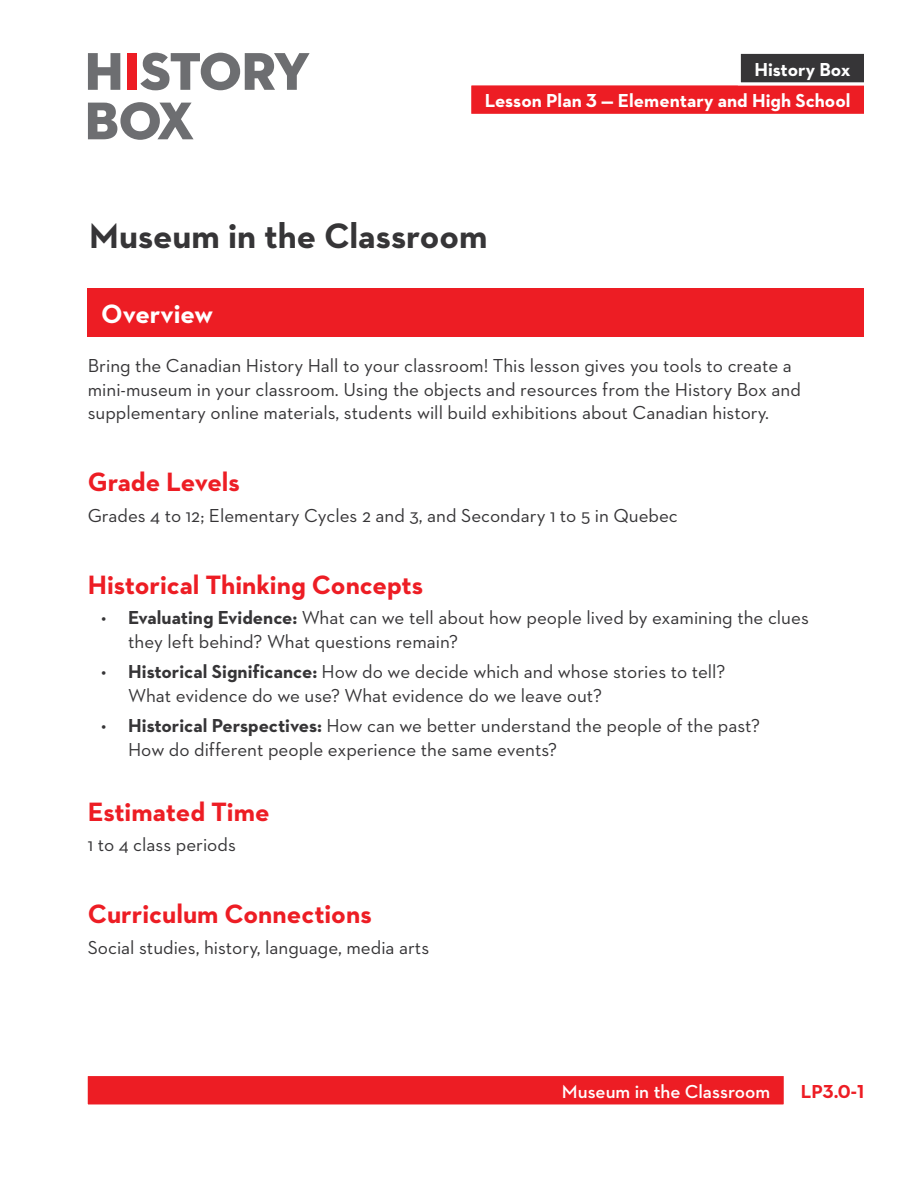
<style>
.page{position:relative;width:918px;height:1188px;background:#fff}
.page>*{position:absolute;margin:0;border:0;box-sizing:border-box;transform-origin:0 0}
.H2_-_Section_Titles{font:54px/49.5px "Neutraface 2 Display Titling";letter-spacing:-.015em;color:#6d6e71}
.H1_-_Document_Title{font:700 36px "Neutraface 2 Text";color:#363537}
.H2_-_Section_Titles-2{font:700 27px "Neutraface 2 Text";color:#ed1d24}
.H2_-_Section_Titles-3{font:700 27px "Neutraface 2 Text";color:#fff}
.P_-_Body_Text{font:19.2px/23.7px "Neutraface 2 Text";color:#363537}
.P_-_Body_-_Bullets{font:19.2px/23.7px "Neutraface 2 Text";color:#363537}
.H_-_Header_Title{font:700 19.2px "Neutraface 2 Text";color:#fff}
.t1{font:600 19.2px "Neutraface 2 Text";color:#fff}
.t2{font:700 19.2px "Neutraface 2 Text";color:#ed1d24}
.s1{color:#ed1d24}
.s2{font-weight:700}
</style>
<div class="page">
<div style="left:86px;top:1075px;width:699px;height:31px;background:#ed1d24"></div>
<div style="left:85px;top:1073px;width:702px;height:34px;border:3px solid #fff"></div>
<div style="left:470px;top:84px;width:396px;height:31px;background:#ed1d24"></div>
<div style="left:468px;top:82px;width:399px;height:35px;border:3px solid #fff"></div>
<div style="left:88px;top:289px;width:776px;height:48px;background:#ed1d24"></div>
<div style="left:739px;top:52px;width:127px;height:32px;background:#363537"></div>
<div style="left:738px;top:51px;width:129px;height:34px;border:3px solid #fff"></div>
<h2 class="H2_-_Section_Titles" style="left:85px;top:47px;width:226px">H<span class="s1">I</span>STORY<br>BOX</h2>
<p class="H_-_Header_Title" style="left:754px;top:57px;width:98px">History Box</p>
<p class="H_-_Header_Title" style="left:485px;top:88px;width:367px">Lesson Plan 3 — Elementary and High School</p>
<h1 class="H1_-_Document_Title" style="left:89px;top:213px;width:400px">Museum in the Classroom</h1>
<h2 class="H2_-_Section_Titles-3" style="left:101px;top:297px;width:113px">Overview</h2>
<p class="P_-_Body_Text" style="left:88px;top:353px;width:715px">Bring the Canadian History Hall to your classroom! This lesson gives you tools to create a mini-museum in your classroom. Using the objects and resources from the History Box and supplementary online materials, students will build exhibitions about Canadian history.</p>
<h2 class="H2_-_Section_Titles-2" style="left:88px;top:465px;width:154px">Grade Levels</h2>
<p class="P_-_Body_Text" style="left:88px;top:503px;width:592px">Grades 4 to 12; Elementary Cycles 2 and 3, and Secondary 1 to 5 in Quebec</p>
<h2 class="H2_-_Section_Titles-2" style="left:88px;top:567px;width:337px">Historical Thinking Concepts</h2>
<p class="P_-_Body_-_Bullets" style="left:128px;top:605px;width:682px;text-indent:-27px">• <span class="s2">Evaluating Evidence:</span> What can we tell about how people lived by examining the clues they left behind? What questions remain?</p>
<p class="P_-_Body_-_Bullets" style="left:128px;top:659px;width:599px;text-indent:-27px">• <span class="s2">Historical Significance:</span> How do we decide which and whose stories to tell?<br>What evidence do we use? What evidence do we leave out?</p>
<p class="P_-_Body_-_Bullets" style="left:128px;top:713px;width:633px;text-indent:-27px">• <span class="s2">Historical Perspectives:</span> How can we better understand the people of the past?<br>How do different people experience the same events?</p>
<h2 class="H2_-_Section_Titles-2" style="left:88px;top:795px;width:183px">Estimated Time</h2>
<p class="P_-_Body_Text" style="left:88px;top:833px;width:150px">1 to 4 class periods</p>
<h2 class="H2_-_Section_Titles-2" style="left:88px;top:897px;width:285px">Curriculum Connections</h2>
<p class="P_-_Body_Text" style="left:88px;top:935px;width:343px">Social studies, history, language, media arts</p>
<p class="t1" style="left:562px;top:1079px;width:210px">Museum in the Classroom</p>
<p class="t2" style="left:801px;top:1079px;width:65px">LP3.0-1</p>
</div>
